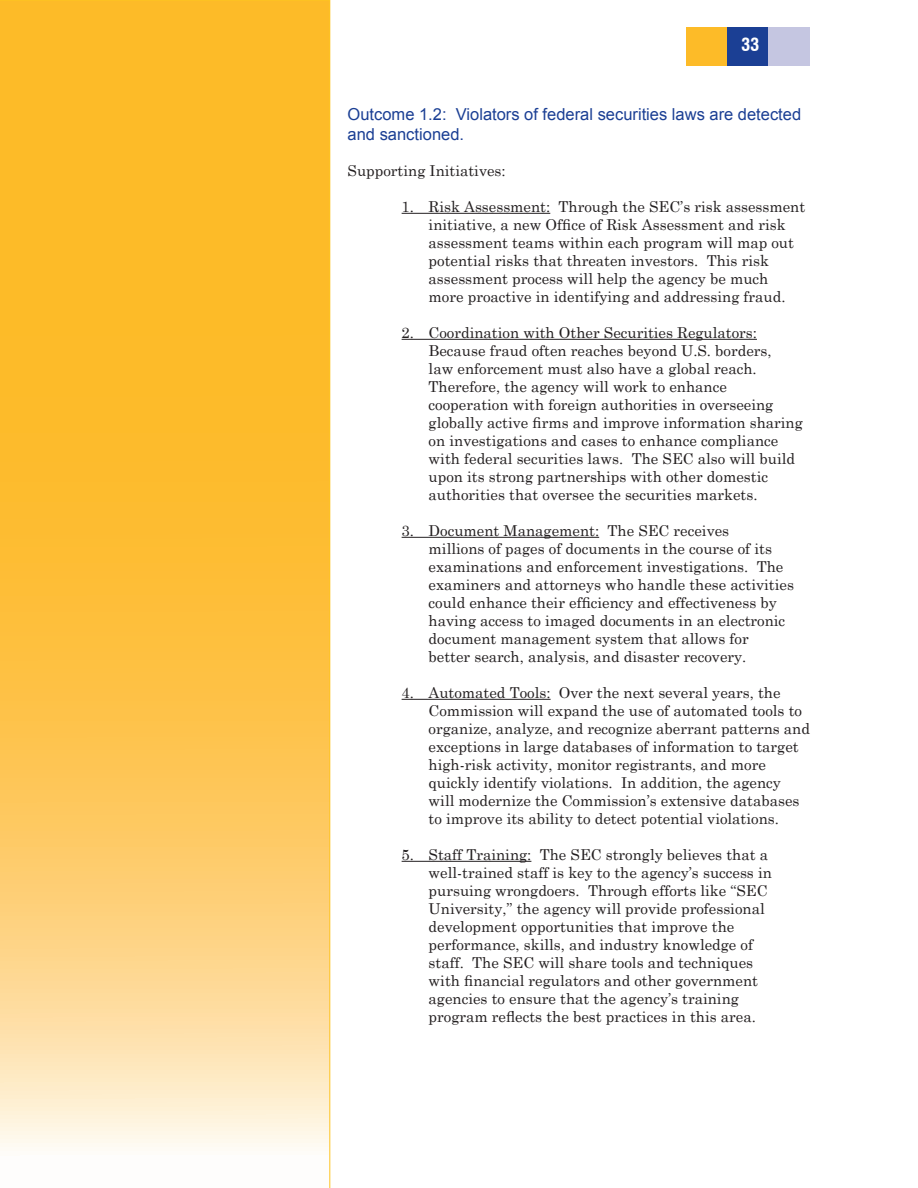
<style>
.page{position:relative;width:918px;height:1188px;background:#fff}
.page>*{position:absolute;margin:0;border:0;box-sizing:border-box;transform-origin:0 0}
.t1{font:700 condensed 18px "Switzerland";color:#fff}
.t2{font:16.5px/19.8px "Arial";color:#1b3f94}
.t3{font:15px/18px "Century Schoolbook";color:#231f20}
</style>
<div class="page">
<svg style="left:0;top:0;width:330px;height:1188px;background:#fdc756"></svg>
<div style="left:686px;top:27px;width:41px;height:39px;background:#fdbb28"></div>
<div style="left:727px;top:27px;width:42px;height:39px;background:#1b3f94"></div>
<div style="left:769px;top:27px;width:41px;height:39px;background:#c5c6e1"></div>
<hr style="left:402px;top:213px;width:148px;height:1px;background:#231f20">
<hr style="left:402px;top:339px;width:355px;height:1px;background:#231f20">
<hr style="left:402px;top:537px;width:197px;height:1px;background:#231f20">
<hr style="left:402px;top:699px;width:149px;height:1px;background:#231f20">
<hr style="left:402px;top:861px;width:129px;height:1px;background:#231f20">
<p class="t1" style="left:741px;top:34px;width:19px">33</p>
<p class="t2" style="left:348px;top:104px;width:455px">Outcome 1.2: Violators of federal securities laws are detected and sanctioned.</p>
<p class="t3" style="left:348px;top:160px;width:160px">Supporting Initiatives:</p>
<p class="t3" style="left:429px;top:196px;width:378px;text-indent:-27px">1. Risk Assessment: Through the SEC’s risk assessment initiative, a new Office of Risk Assessment and risk assessment teams within each program will map out potential risks that threaten investors. This risk assessment process will help the agency be much more proactive in identifying and addressing fraud.</p>
<p class="t3" style="left:429px;top:322px;width:376px;text-indent:-27px">2. Coordination with Other Securities Regulators:<br>Because fraud often reaches beyond U.S. borders,<br>law enforcement must also have a global reach.<br>Therefore, the agency will work to enhance cooperation with foreign authorities in overseeing globally active firms and improve information sharing on investigations and cases to enhance compliance with federal securities laws. The SEC also will build upon its strong partnerships with other domestic authorities that oversee the securities markets.</p>
<p class="t3" style="left:429px;top:520px;width:367px;text-indent:-27px">3. Document Management: The SEC receives<br>millions of pages of documents in the course of its examinations and enforcement investigations. The examiners and attorneys who handle these activities could enhance their efficiency and effectiveness by having access to imaged documents in an electronic document management system that allows for better search, analysis, and disaster recovery.</p>
<p class="t3" style="left:429px;top:682px;width:383px;text-indent:-27px">4. Automated Tools: Over the next several years, the Commission will expand the use of automated tools to organize, analyze, and recognize aberrant patterns and exceptions in large databases of information to target high-risk activity, monitor registrants, and more quickly identify violations. In addition, the agency will modernize the Commission’s extensive databases to improve its ability to detect potential violations.</p>
<p class="t3" style="left:429px;top:844px;width:345px;text-indent:-27px">5. Staff Training: The SEC strongly believes that a well-trained staff is key to the agency’s success in pursuing wrongdoers. Through efforts like “SEC University,” the agency will provide professional development opportunities that improve the performance, skills, and industry knowledge of staff. The SEC will share tools and techniques with financial regulators and other government agencies to ensure that the agency’s training program reflects the best practices in this area.</p>
</div>
